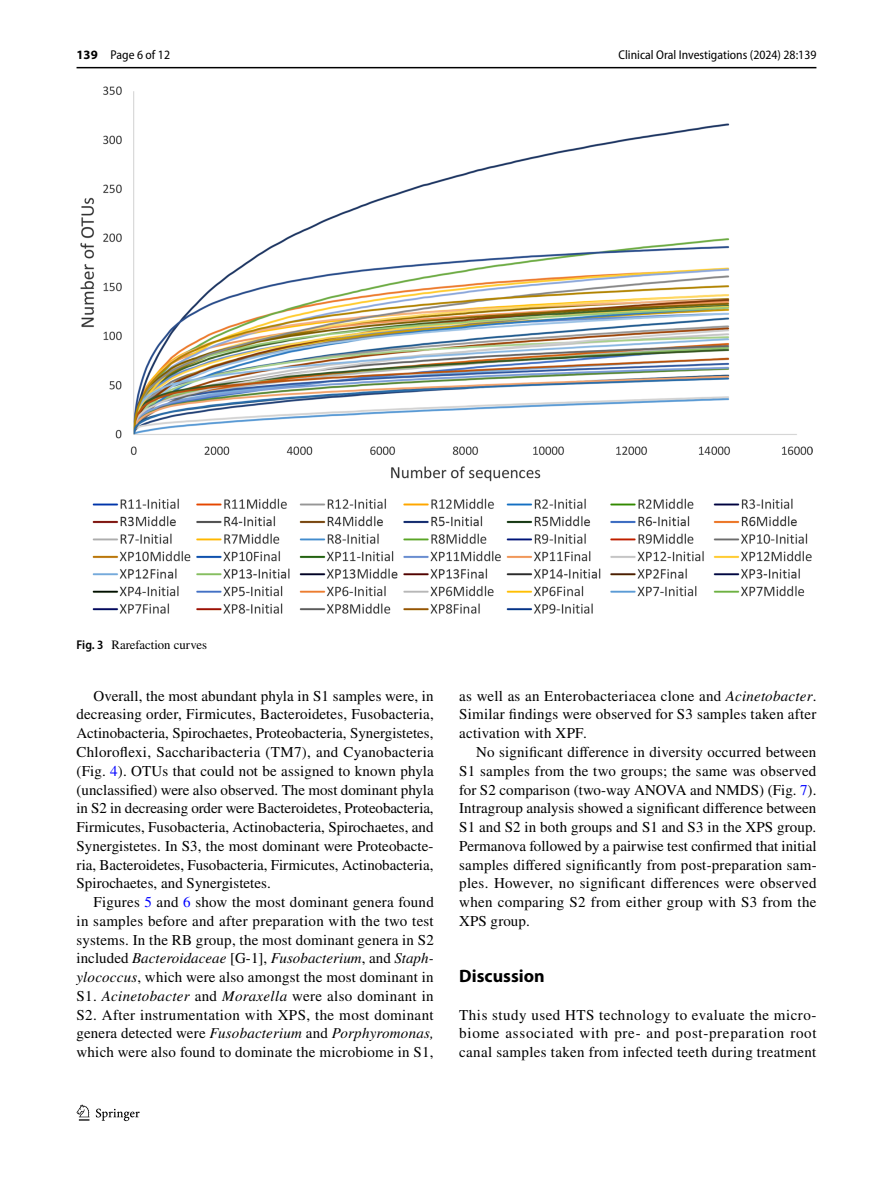
<style>
.page{position:relative;width:893px;height:1187px;background:#fff}
.page>*{position:absolute;margin:0;border:0;box-sizing:border-box;transform-origin:0 0}
.t1{font:700 18px "Myriad Pro";color:#000}
.t2{font:15px/18.8px "STIX";letter-spacing:.015em;color:#000;text-align:justify}
.t3{font:semi-condensed 12.75px "Myriad Pro";color:#000}
.t4{font:12.75px "STIX";color:#000}
.s1{font-weight:700;font-stretch:normal}
.s2{font-family:"Myriad Pro";font-weight:600;font-stretch:semi-condensed}
.s3{color:#00f}
.s4{font-style:italic}
</style>
<div class="page">
<hr style="left:77px;top:67px;width:739px;height:1px;background:#000">
<svg style="left:77px;top:1104px;width:12px;height:16px"></svg>
<svg style="left:96px;top:1108px;width:44px;height:12px"></svg>
<img style="left:81px;top:87px;width:731px;height:526px">
<p class="t3" style="left:77px;top:48px;width:95px"><span class="s1">139</span> Page 6 of 12</p>
<p class="t3" style="left:618px;top:48px;width:199px">Clinical Oral Investigations (2024) 28:139</p>
<p class="t4" style="left:77px;top:636px;width:132px"><span class="s2">Fig. 3</span> Rarefaction curves</p>
<p class="t2" style="left:77px;top:687px;width:359px;text-indent:17px">Overall, the most abundant phyla in S1 samples were, in decreasing order, Firmicutes, Bacteroidetes, Fusobacteria, Actinobacteria, Spirochaetes, Proteobacteria, Synergistetes, Chloroflexi, Saccharibacteria (TM7), and Cyanobacteria (Fig. <span class="s3">4</span>). OTUs that could not be assigned to known phyla (unclassified) were also observed. The most dominant phyla in S2 in decreasing order were Bacteroidetes, Proteobacteria, Firmicutes, Fusobacteria, Actinobacteria, Spirochaetes, and Synergistetes. In S3, the most dominant were Proteobacte&shy;ria, Bacteroidetes, Fusobacteria, Firmicutes, Actinobacteria, Spirochaetes, and Synergistetes.</p>
<p class="t2" style="left:77px;top:893px;width:359px;text-indent:17px">Figures <span class="s3">5</span> and <span class="s3">6</span> show the most dominant genera found in samples before and after preparation with the two test systems. In the RB group, the most dominant genera in S2 included <span class="s4">Bacteroidaceae</span> [G-1], <span class="s4">Fusobacterium</span>, and <span class="s4">Staph&shy;ylococcus</span>, which were also amongst the most dominant in S1. <span class="s4">Acinetobacter</span> and <span class="s4">Moraxella</span> were also dominant in S2. After instrumentation with XPS, the most dominant genera detected were <span class="s4">Fusobacterium</span> and <span class="s4">Porphyromonas, </span>which were also found to dominate the microbiome in S1,</p>
<p class="t2" style="left:459px;top:687px;width:359px">as well as an Enterobacteriacea clone and <span class="s4">Acinetobacter</span>.<br>Similar findings were observed for S3 samples taken after activation with XPF<span class="s4">.</span></p>
<p class="t2" style="left:459px;top:743px;width:359px;text-indent:17px">No significant difference in diversity occurred between S1 samples from the two groups; the same was observed for S2 comparison (two-way ANOVA and NMDS) (Fig. <span class="s3">7</span>).<br>Intragroup analysis showed a significant difference between S1 and S2 in both groups and S1 and S3 in the XPS group.<br>Permanova followed by a pairwise test confirmed that initial samples differed significantly from post-preparation sam&shy;ples. However, no significant differences were observed when comparing S2 from either group with S3 from the XPS group.</p>
<p class="t1" style="left:459px;top:964px;width:87px">Discussion</p>
<p class="t2" style="left:459px;top:1006px;width:359px">This study used HTS technology to evaluate the micro&shy;biome associated with pre- and post-preparation root canal samples taken from infected teeth during treatment</p>
</div>
